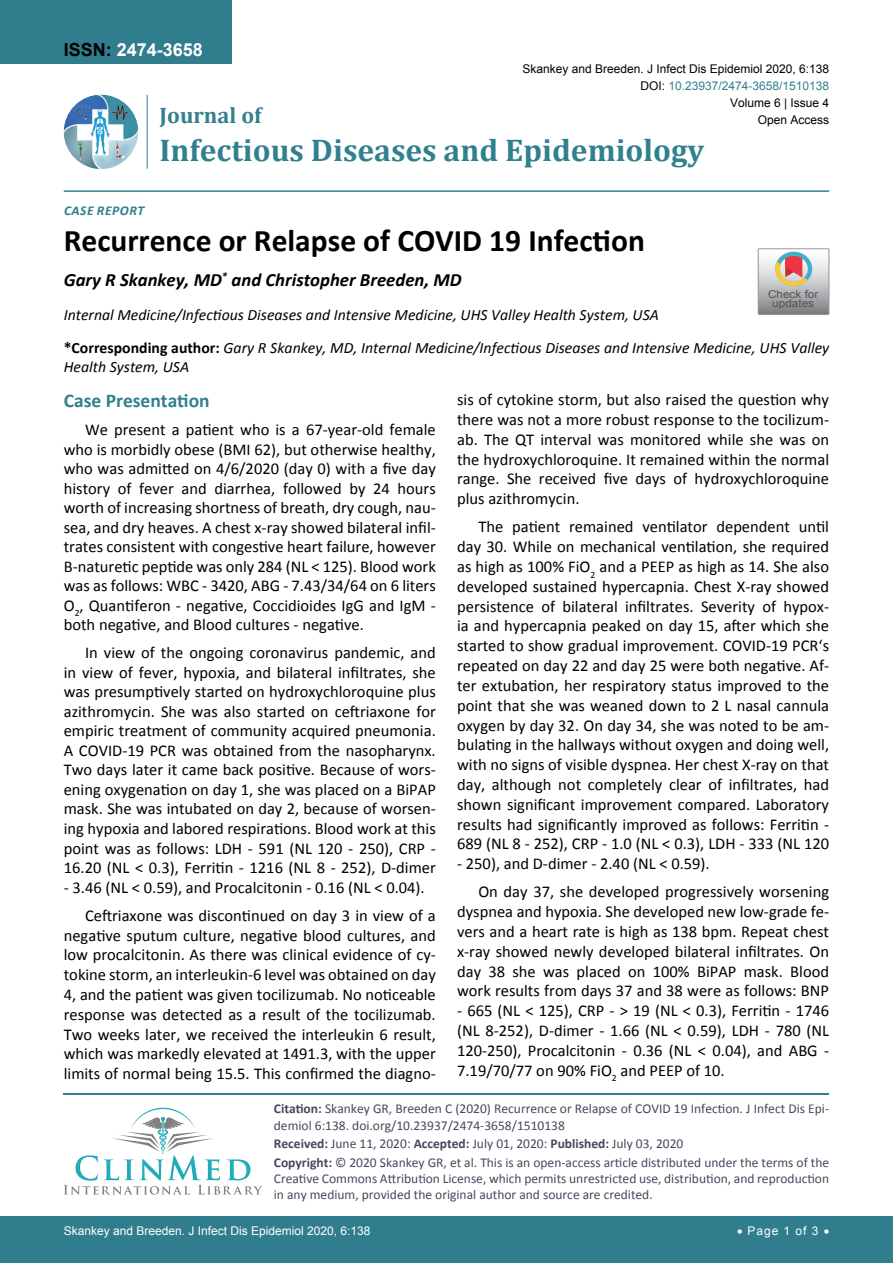
<style>
.page{position:relative;width:893px;height:1263px;background:#fff}
.page>*{position:absolute;margin:0;border:0;box-sizing:border-box;transform-origin:0 0}
.t1{font:700 31.5px "Calibri";color:#000}
.t2{font:700 31.5px "Cambria";color:#30808d}
.t3{font:700 22.5px "Cambria";color:#30808d}
.t4{font:700 19.5px "Calibri";color:#30808d}
.t5{font:italic 700 18.75px "Calibri";color:#000}
.t6{font:700 18px "Arial";color:#fff}
.t7{font:16.5px/19.8px "Calibri";color:#000;text-align:justify}
.t8{font:italic 15.75px/33px "Calibri";color:#000}
.t9{font:13.5px/16.2px "Calibri";color:#47475c}
.t10{font:italic 700 13.5px "Calibri";letter-spacing:.04em;color:#307d8d}
.t11{font:12px "Arial";color:#000}
.t12{font:12px "Arial";color:#fff}
.t13{font:12px "Arial";color:#30808d}
.t14{font:10.95px/9.4px "Arial";color:#535353;text-align:center;scale:1.08 1}
.s1{color:#000}
.s2{font-weight:700;font-style:normal}
.s3{font-weight:700}
</style>
<div class="page">
<div style="left:0;top:0;width:231px;height:64px;background:#307d8d"></div>
<img style="left:64px;top:95px;width:74px;height:74px;border-radius:37px">
<hr style="left:147px;top:95px;width:1px;height:74px;background:#307d8d">
<hr style="left:64px;top:190px;width:765px;height:2px;background:#307d8d">
<div style="left:0;top:1217px;width:893px;height:46px;background:#307d8d"></div>
<hr style="left:64px;top:1093px;width:765px;height:2px;background:#30808d">
<svg style="left:64px;top:1108px;width:198px;height:87px"></svg>
<div style="left:758px;top:248px;width:71px;height:67px;border:1px solid #939598"></div>
<svg style="left:758px;top:249px;width:71px;height:65px;background:#bdb6b3"></svg>
<p class="t6" style="left:64px;top:38px;width:141px"><span class="s1">ISSN:</span> 2474-3658</p>
<p class="t11" style="left:522px;top:60px;width:308px">Skankey and Breeden. J Infect Dis Epidemiol 2020, 6:138</p>
<p class="t11" style="left:730px;top:95px;width:101px">Volume 6 | Issue 4</p>
<p class="t13" style="left:640px;top:78px;width:190px"><span class="s1">DOI:</span> 10.23937/2474-3658/1510138</p>
<h2 class="t3" style="left:160px;top:100px;width:103px">Journal of</h2>
<h1 class="t2" style="left:160px;top:128px;width:546px">Infectious Diseases and Epidemiology</h1>
<p class="t11" style="left:758px;top:112px;width:73px">Open Access</p>
<p class="t10" style="left:64px;top:202px;width:82px">Case Repor t</p>
<h1 class="t1" style="left:64px;top:221px;width:583px">Recurrence or Relapse of COVID 19 Infection</h1>
<p class="t5" style="left:64px;top:268px;width:399px">Gary R Skankey, MD<sup>*</sup> and Christopher Breeden, MD</p>
<p class="t8" style="left:64px;top:297px;width:767px">Internal Medicine/Infectious Diseases and Intensive Medicine, UHS Valley Health System, USA<br><span class="s2">*Corresponding author:</span> Gary R Skankey, MD, Internal Medicine/Infectious Diseases and Intensive Medicine, UHS Valley</p>
<p class="t8" style="left:64px;top:349px;width:127px">Health System, USA</p>
<p class="t14" style="left:768px;top:289px;width:48px">Check for updates</p>
<p class="t4" style="left:64px;top:388px;width:147px">Case Presentation</p>
<p class="t7" style="left:64px;top:420px;width:374px;text-indent:21px">We present a patient who is a 67-year-old female who is morbidly obese (BMI 62), but otherwise healthy, who was admitted on 4/6/2020 (day 0) with a five day history of fever and diarrhea, followed by 24 hours worth of increasing shortness of breath, dry cough, nau&shy;sea, and dry heaves. A chest x-ray showed bilateral infil&shy;trates consistent with congestive heart failure, however B-naturetic peptide was only 284 (NL &lt; 125). Blood work was as follows: WBC - 3420, ABG - 7.43/34/64 on 6 liters O<sub>2</sub>, Quantiferon - negative, Coccidioides IgG and IgM - both negative, and Blood cultures - negative.</p>
<p class="t7" style="left:64px;top:643px;width:374px;text-indent:21px">In view of the ongoing coronavirus pandemic, and in view of fever, hypoxia, and bilateral infiltrates, she was presumptively started on hydroxychloroquine plus azithromycin. She was also started on ceftriaxone for empiric treatment of community acquired pneumonia.<br>A COVID-19 PCR was obtained from the nasopharynx.<br>Two days later it came back positive. Because of wors&shy;ening oxygenation on day 1, she was placed on a BiPAP mask. She was intubated on day 2, because of worsen&shy;ing hypoxia and labored respirations. Blood work at this point was as follows: LDH - 591 (NL 120 - 250), CRP - 16.20 (NL &lt; 0.3), Ferritin - 1216 (NL 8 - 252), D-dimer</p>
<p class="t7" style="left:85px;top:873px;width:352px;line-height:28.3px;text-indent:-21px">- 3.46 (NL &lt; 0.59), and Procalcitonin - 0.16 (NL &lt; 0.04).<br>Ceftriaxone was discontinued on day 3 in view of a</p>
<p class="t7" style="left:64px;top:925px;width:374px">negative sputum culture, negative blood cultures, and low procalcitonin. As there was clinical evidence of cy&shy;tokine storm, an interleukin-6 level was obtained on day 4, and the patient was given tocilizumab. No noticeable response was detected as a result of the tocilizumab.<br>Two weeks later, we received the interleukin 6 result, which was markedly elevated at 1491.3, with the upper limits of normal being 15.5. This confirmed the diagno-</p>
<p class="t7" style="left:457px;top:390px;width:373px">sis of cytokine storm, but also raised the question why there was not a more robust response to the tocilizum&shy;ab. The QT interval was monitored while she was on the hydroxychloroquine. It remained within the normal range. She received five days of hydroxychloroquine plus azithromycin.</p>
<p class="t7" style="left:457px;top:517px;width:373px;text-indent:21px">The patient remained ventilator dependent until day 30. While on mechanical ventilation, she required as high as 100% FiO<sub>2</sub> and a PEEP as high as 14. She also developed sustained hypercapnia. Chest X-ray showed persistence of bilateral infiltrates. Severity of hypox&shy;ia and hypercapnia peaked on day 15, after which she started to show gradual improvement. COVID-19 PCR‘s repeated on day 22 and day 25 were both negative. Af&shy;ter extubation, her respiratory status improved to the point that she was weaned down to 2 L nasal cannula oxygen by day 32. On day 34, she was noted to be am&shy;bulating in the hallways without oxygen and doing well, with no signs of visible dyspnea. Her chest X-ray on that day, although not completely clear of infiltrates, had shown significant improvement compared. Laboratory results had significantly improved as follows: Ferritin - 689 (NL 8 - 252), CRP - 1.0 (NL &lt; 0.3), LDH - 333 (NL 120</p>
<p class="t7" style="left:478px;top:849px;width:352px;line-height:28.3px;text-indent:-21px">- 250), and D-dimer - 2.40 (NL &lt; 0.59).<br>On day 37, she developed progressively worsening</p>
<p class="t7" style="left:457px;top:902px;width:373px">dyspnea and hypoxia. She developed new low-grade fe&shy;vers and a heart rate is high as 138 bpm. Repeat chest x-ray showed newly developed bilateral infiltrates. On day 38 she was placed on 100% BiPAP mask. Blood work results from days 37 and 38 were as follows: BNP</p>
<p class="t7" style="left:457px;top:1001px;width:374px">- 665 (NL &lt; 125), CRP - &gt; 19 (NL &lt; 0.3), Ferritin - 1746 (NL 8-252), D-dimer - 1.66 (NL &lt; 0.59), LDH - 780 (NL 120-250), Procalcitonin - 0.36 (NL &lt; 0.04), and ABG - 7.19/70/77 on 90% FiO<sub>2</sub> and PEEP of 10.</p>
<p class="t9" style="left:274px;top:1101px;width:557px"><span class="s3">Citation:</span> Skankey GR, Breeden C (2020) Recurrence or Relapse of COVID 19 Infection. J Infect Dis Epi&shy;demiol 6:138. doi.org/10.23937/2474-3658/1510138</p>
<p class="t9" style="left:274px;top:1134px;width:557px;line-height:18.6px"><span class="s3">Received:</span> June 11, 2020: <span class="s3">Accepted:</span> July 01, 2020: <span class="s3">Published:</span> July 03, 2020<br><span class="s3">Copyright:</span> © 2020 Skankey GR, et al. This is an open-access article distributed under the terms of the</p>
<p class="t9" style="left:274px;top:1170px;width:557px">Creative Commons Attribution License, which permits unrestricted use, distribution, and reproduction in any medium, provided the original author and source are credited.</p>
<p class="t12" style="left:737px;top:1223px;width:94px">• Page 1 of 3 •</p>
<p class="t12" style="left:64px;top:1223px;width:308px">Skankey and Breeden. J Infect Dis Epidemiol 2020, 6:138</p>
</div>
